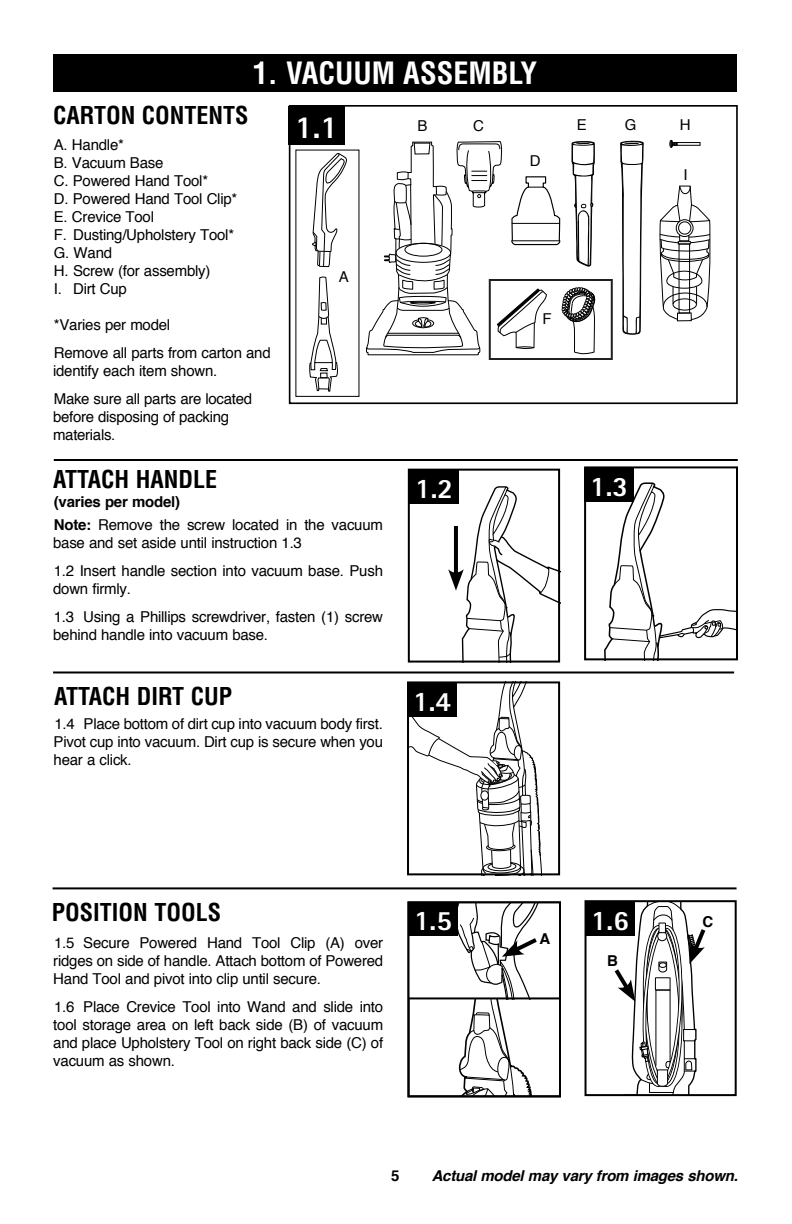
<style>
.page{position:relative;width:792px;height:1224px;background:#fff}
.page>*{position:absolute;margin:0;border:0;box-sizing:border-box;transform-origin:0 0}
.t1{font:800 31.8px "Rotis Sans Serif";color:#fff}
.t2{font:700 condensed 30px "Helvetica";color:#fff}
.t3{font:800 28px "Rotis Sans Serif";color:#fff}
.t4{font:700 condensed 24px "Helvetica";color:#000}
.t5{font:15px/18px "Helvetica";letter-spacing:-.015em;color:#000}
.t6{font:italic 700 15px "Helvetica";color:#000}
.t7{font:700 15px "Helvetica";letter-spacing:-.015em;color:#000}
.s1{font-weight:700}
</style>
<div class="page">
<div style="left:408px;top:901px;width:153px;height:196px;border:2px solid #000"></div>
<div style="left:289px;top:105px;width:449px;height:299px;border:2px solid #000"></div>
<svg style="left:620px;top:140px;width:24px;height:195px"></svg>
<div style="left:489px;top:279px;width:124px;height:81px;border:2px solid #231f20"></div>
<svg style="left:604px;top:482px;width:131px;height:175px"></svg>
<div style="left:584px;top:466px;width:154px;height:194px;border:2px solid #000"></div>
<div style="left:53px;top:54px;width:684px;height:37px;background:#000"></div>
<svg style="left:659px;top:185px;width:52px;height:137px"></svg>
<div style="left:673px;top:299px;width:24px;height:11px;border:1px solid #000;border-radius:50%"></div>
<div style="left:408px;top:469px;width:152px;height:194px;border:2px solid #000"></div>
<svg style="left:448px;top:486px;width:112px;height:177px"></svg>
<div style="left:409px;top:470px;width:50px;height:34px;background:#000"></div>
<svg style="left:407px;top:684px;width:147px;height:192px"></svg>
<div style="left:407px;top:681px;width:153px;height:194px;border:2px solid #000"></div>
<div style="left:407px;top:683px;width:50px;height:34px;background:#000"></div>
<div style="left:408px;top:902px;width:50px;height:34px;background:#000"></div>
<div style="left:585px;top:900px;width:152px;height:196px;border:2px solid #000"></div>
<div style="left:585px;top:902px;width:50px;height:34px;background:#000"></div>
<svg style="left:611px;top:901px;width:103px;height:194px"></svg>
<hr style="left:54px;top:459px;width:684px;height:2px;background:#000">
<div style="left:288px;top:106px;width:57px;height:39px;background:#000"></div>
<hr style="left:53px;top:671px;width:681px;height:2px;background:#000">
<hr style="left:53px;top:887px;width:684px;height:2px;background:#000">
<div style="left:671px;top:142px;width:29px;height:4px;border:1px solid #000"></div>
<svg style="left:669px;top:140px;width:9px;height:8px"></svg>
<svg style="left:409px;top:903px;width:151px;height:193px"></svg>
<svg style="left:312px;top:154px;width:35px;height:113px"></svg>
<svg style="left:309px;top:276px;width:29px;height:116px"></svg>
<div style="left:584px;top:468px;width:50px;height:34px;background:#000"></div>
<svg style="left:366px;top:141px;width:238px;height:215px"></svg>
<h2 class="t2" style="left:253px;top:55px;width:286px">1. VACUUM ASSEMBLY</h2>
<h3 class="t4" style="left:53px;top:101px;width:197px">CARTON CONTENTS</h3>
<p class="t5" style="left:54px;top:136px;width:185px">A. Handle*<br>B. Vacuum Base<br>C. Powered Hand Tool*<br>D. Powered Hand Tool Clip*<br>E. Crevice Tool<br>F. Dusting/Upholstery Tool*<br>G. Wand<br>H. Screw (for assembly)<br>I. Dirt Cup</p>
<p class="t5" style="left:54px;top:311px;width:218px;line-height:28px">*Varies per model<br>Remove all parts from carton and</p>
<p class="t5" style="left:53px;top:357px;width:200px;line-height:28px">identify each item shown.<br>Make sure all parts are located</p>
<p class="t5" style="left:53px;top:408px;width:178px">before disposing of packing materials.</p>
<h1 class="t1" style="left:295px;top:107px;width:44px">1.1</h1>
<p class="t5" style="left:339px;top:267px;width:12px">A</p>
<p class="t5" style="left:418px;top:117px;width:12px">B</p>
<p class="t5" style="left:473px;top:116px;width:12px">C</p>
<p class="t5" style="left:577px;top:116px;width:12px">E</p>
<p class="t5" style="left:530px;top:151px;width:12px">D</p>
<p class="t5" style="left:543px;top:310px;width:11px">F</p>
<p class="t5" style="left:625px;top:116px;width:13px">G</p>
<p class="t5" style="left:680px;top:116px;width:12px">H</p>
<p class="t5" style="left:684px;top:165px;width:6px">I</p>
<h3 class="t4" style="left:53px;top:465px;width:165px">ATTACH HANDLE</h3>
<p class="t7" style="left:54px;top:490px;width:128px">(varies per model)</p>
<p class="t5" style="left:53px;top:515px;width:331px"><span class="s1">Note:</span> Remove the screw located in the vacuum base and set aside until instruction 1.3</p>
<p class="t5" style="left:53px;top:561px;width:331px">1.2 Insert handle section into vacuum base. Push down firmly.</p>
<p class="t5" style="left:53px;top:607px;width:331px">1.3 Using a Phillips screwdriver, fasten (1) screw behind handle into vacuum base.</p>
<h3 class="t3" style="left:415px;top:471px;width:39px">1.2</h3>
<h3 class="t4" style="left:54px;top:682px;width:180px">ATTACH DIRT CUP</h3>
<h3 class="t3" style="left:413px;top:683px;width:39px">1.4</h3>
<p class="t5" style="left:54px;top:714px;width:331px;text-align:justify">1.4 Place bottom of dirt cup into vacuum body first.<br>Pivot cup into vacuum. Dirt cup is secure when you hear a click.</p>
<h3 class="t3" style="left:590px;top:469px;width:39px">1.3</h3>
<h3 class="t4" style="left:52px;top:898px;width:171px">POSITION TOOLS</h3>
<p class="t5" style="left:53px;top:933px;width:331px;text-align:justify">1.5 Secure Powered Hand Tool Clip (A) over ridges on side of handle. Attach bottom of Powered Hand Tool and pivot into clip until secure.</p>
<p class="t5" style="left:53px;top:997px;width:331px;text-align:justify">1.6 Place Crevice Tool into Wand and slide into tool storage area on left back side (B) of vacuum and place Upholstery Tool on right back side (C) of vacuum as shown.</p>
<h3 class="t3" style="left:414px;top:902px;width:39px">1.5</h3>
<h3 class="t3" style="left:591px;top:902px;width:39px">1.6</h3>
<p class="t7" style="left:540px;top:927px;width:12px">A</p>
<p class="t7" style="left:607px;top:948px;width:12px">B</p>
<p class="t7" style="left:703px;top:909px;width:12px">C</p>
<p class="t7" style="left:391px;top:1164px;width:10px">5</p>
<p class="t6" style="left:432px;top:1164px;width:313px">Actualmodelmayvaryfrom imagesshown.</p>
</div>
